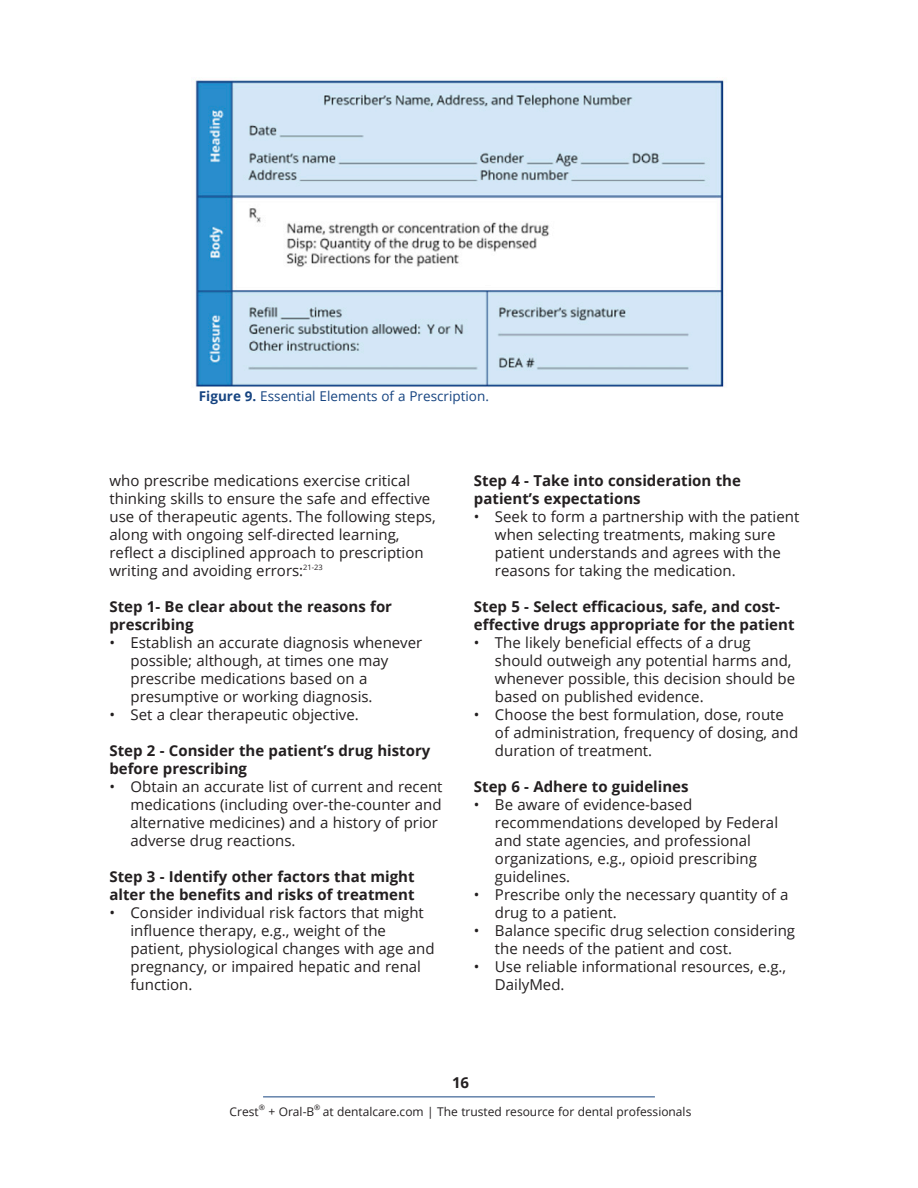
<style>
.page{position:relative;width:918px;height:1188px;background:#fff}
.page>*{position:absolute;margin:0;border:0;box-sizing:border-box;transform-origin:0 0}
.bullets{font:15px/18px "Open Sans";color:#231f20}
.Main_Body{font:700 15px/18px "Open Sans";color:#231f20}
.Main_Body-2{font:15px/18px "Open Sans";color:#231f20}
.Figure{font:13.5px "Open Sans";color:#164481}
.t1{font:12px "Open Sans";color:#231f20}
.t2{font:7.5px "Open Sans";color:#231f20}
.s1{font-weight:700}
</style>
<div class="page">
<hr style="left:263px;top:1096px;width:392px;height:1px;background:#164481">
<img style="left:195px;top:80px;width:532px;height:307px">
<p class="Figure" style="left:199px;top:387px;width:292px"><span class="s1">Figure 9.</span> Essential Elements of a Prescription.</p>
<p class="Main_Body-2" style="left:109px;top:471px;width:328px">who prescribe medications exercise critical thinking skills to ensure the safe and effective use of therapeutic agents. The following steps, along with ongoing self-directed learning, reflect a disciplined approach to prescription writing and avoiding errors:<sup>21-23</sup></p>
<p class="Main_Body" style="left:109px;top:597px;width:284px">Step 1- Be clear about the reasons for prescribing</p>
<p class="bullets" style="left:130px;top:633px;width:293px;text-indent:-21px">• Establish an accurate diagnosis whenever possible; although, at times one may prescribe medications based on a presumptive or working diagnosis.</p>
<p class="bullets" style="left:109px;top:705px;width:251px">• Set a clear therapeutic objective.</p>
<p class="Main_Body" style="left:109px;top:741px;width:322px">Step 2 - Consider the patient’s drug history before prescribing</p>
<p class="bullets" style="left:130px;top:777px;width:314px;text-indent:-21px">• Obtain an accurate list of current and recent medications (including over-the-counter and alternative medicines) and a history of prior adverse drug reactions.</p>
<p class="Main_Body" style="left:109px;top:867px;width:307px">Step 3 - Identify other factors that might alter the benefits and risks of treatment</p>
<p class="bullets" style="left:130px;top:903px;width:306px;text-indent:-21px">• Consider individual risk factors that might influence therapy, e.g., weight of the patient, physiological changes with age and pregnancy, or impaired hepatic and renal function.</p>
<p class="Main_Body" style="left:474px;top:471px;width:268px">Step 4 - Take into consideration the patient’s expectations</p>
<p class="bullets" style="left:495px;top:507px;width:306px;text-indent:-21px">• Seek to form a partnership with the patient when selecting treatments, making sure patient understands and agrees with the reasons for taking the medication.</p>
<p class="Main_Body" style="left:474px;top:597px;width:322px">Step 5 - Select efficacious, safe, and cost&shy;effective drugs appropriate for the patient</p>
<p class="bullets" style="left:495px;top:633px;width:302px;text-indent:-21px">• The likely beneficial effects of a drug should outweigh any potential harms and, whenever possible, this decision should be based on published evidence.</p>
<p class="bullets" style="left:495px;top:705px;width:305px;text-indent:-21px">• Choose the best formulation, dose, route of administration, frequency of dosing, and duration of treatment.</p>
<p class="Main_Body" style="left:474px;top:777px;width:216px">Step 6 - Adhere to guidelines</p>
<p class="bullets" style="left:495px;top:795px;width:285px;text-indent:-21px">• Be aware of evidence-based recommendations developed by Federal and state agencies, and professional organizations, e.g., opioid prescribing guidelines.</p>
<p class="bullets" style="left:495px;top:885px;width:295px;text-indent:-21px">• Prescribe only the necessary quantity of a drug to a patient.</p>
<p class="bullets" style="left:495px;top:921px;width:302px;text-indent:-21px">• Balance specific drug selection considering the needs of the patient and cost.</p>
<p class="bullets" style="left:495px;top:957px;width:293px;text-indent:-21px">• Use reliable informational resources, e.g.,<br>DailyMed.</p>
<p class="Main_Body" style="left:452px;top:1073px;width:19px">16</p>
<p class="t1" style="left:230px;top:1103px;width:31px">Crest</p>
<p class="t2" style="left:259px;top:1102px;width:8px">®</p>
<p class="t1" style="left:268px;top:1103px;width:47px">+ Oral-B</p>
<p class="t2" style="left:314px;top:1102px;width:8px">®</p>
<p class="t1" style="left:323px;top:1103px;width:370px">at dentalcare.com | The trusted resource for dental professionals</p>
</div>
